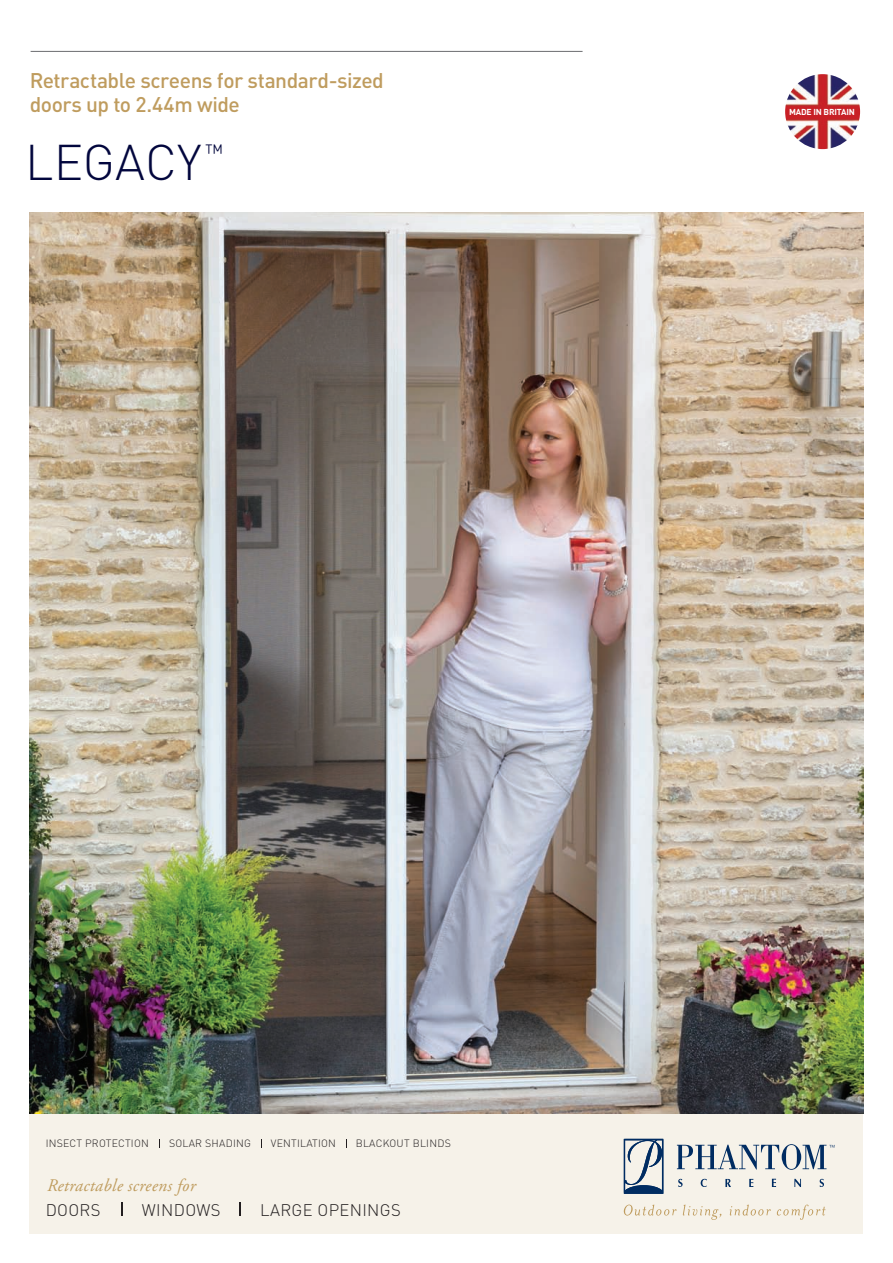
<style>
.page{position:relative;width:893px;height:1263px;background:#fff}
.page>*{position:absolute;margin:0;border:0;box-sizing:border-box;transform-origin:0 0}
.t1{font:300 49.5px "DIN";letter-spacing:.005em;color:#02063d}
.t2{font:300 21.9px "DIN";color:#02063d}
.t3{font:500 21px/24px "DIN";letter-spacing:-.025em;color:#bf9c5e}
.t4{font:italic 17.7px "Adobe Garamond Pro";letter-spacing:.02em;color:#bf9c5e}
.t5{font:300 16.65px "DIN";letter-spacing:.02em;color:#231f20}
.t6{font:300 10.5px "DIN";letter-spacing:.02em;color:#231f20}
.t7{font:700 8.55px "DIN";letter-spacing:-.02em;color:#fff}
</style>
<div class="page">
<div style="left:30px;top:1097px;width:833px;height:136px;background:#f6f2e9"></div>
<img style="left:30px;top:213px;width:833px;height:900px">
<hr style="left:31px;top:51px;width:552px;height:1px;background:#6c6d70">
<svg style="left:678px;top:1179px;width:5px;height:8px"></svg>
<svg style="left:701px;top:1179px;width:6px;height:8px"></svg>
<svg style="left:725px;top:1179px;width:6px;height:8px"></svg>
<svg style="left:749px;top:1179px;width:4px;height:8px"></svg>
<svg style="left:772px;top:1179px;width:4px;height:8px"></svg>
<svg style="left:794px;top:1179px;width:7px;height:8px"></svg>
<svg style="left:820px;top:1179px;width:4px;height:8px"></svg>
<svg style="left:624px;top:1139px;width:39px;height:55px"></svg>
<svg style="left:677px;top:1144px;width:157px;height:26px"></svg>
<svg style="left:623px;top:1204px;width:54px;height:11px"></svg>
<svg style="left:683px;top:1204px;width:38px;height:15px"></svg>
<svg style="left:730px;top:1204px;width:41px;height:11px"></svg>
<svg style="left:777px;top:1204px;width:49px;height:15px"></svg>
<img style="left:786px;top:75px;width:73px;height:73px">
<div style="left:782px;top:71px;width:81px;height:81px;border:3px solid #fff;border-radius:50%"></div>
<svg style="left:122px;top:1202px;width:1px;height:14px"></svg>
<svg style="left:240px;top:1202px;width:1px;height:14px"></svg>
<p class="t3" style="left:30px;top:68px;width:356px">Retractable screens for standard-sized doors up to 2.44m wide</p>
<h1 class="t1" style="left:25px;top:132px;width:178px">LEGACY</h1>
<p class="t2" style="left:205px;top:139px;width:19px">™</p>
<p class="t7" style="left:789px;top:107px;width:67px">MADE IN BRITAIN</p>
<p class="t6" style="left:46px;top:1137px;width:105px">INSECT PROTECTION</p>
<p class="t6" style="left:169px;top:1137px;width:83px">SOLAR SHADING</p>
<p class="t6" style="left:271px;top:1137px;width:67px">VENTILATION</p>
<p class="t6" style="left:356px;top:1137px;width:97px">BLACKOUT BLINDS</p>
<p class="t4" style="left:47px;top:1175px;width:150px">Retractable screens for</p>
<p class="t5" style="left:142px;top:1199px;width:80px">WINDOWS</p>
<p class="t5" style="left:260px;top:1199px;width:142px">LARGE OPENINGS</p>
<p class="t5" style="left:46px;top:1199px;width:56px">DOORS</p>
</div>
